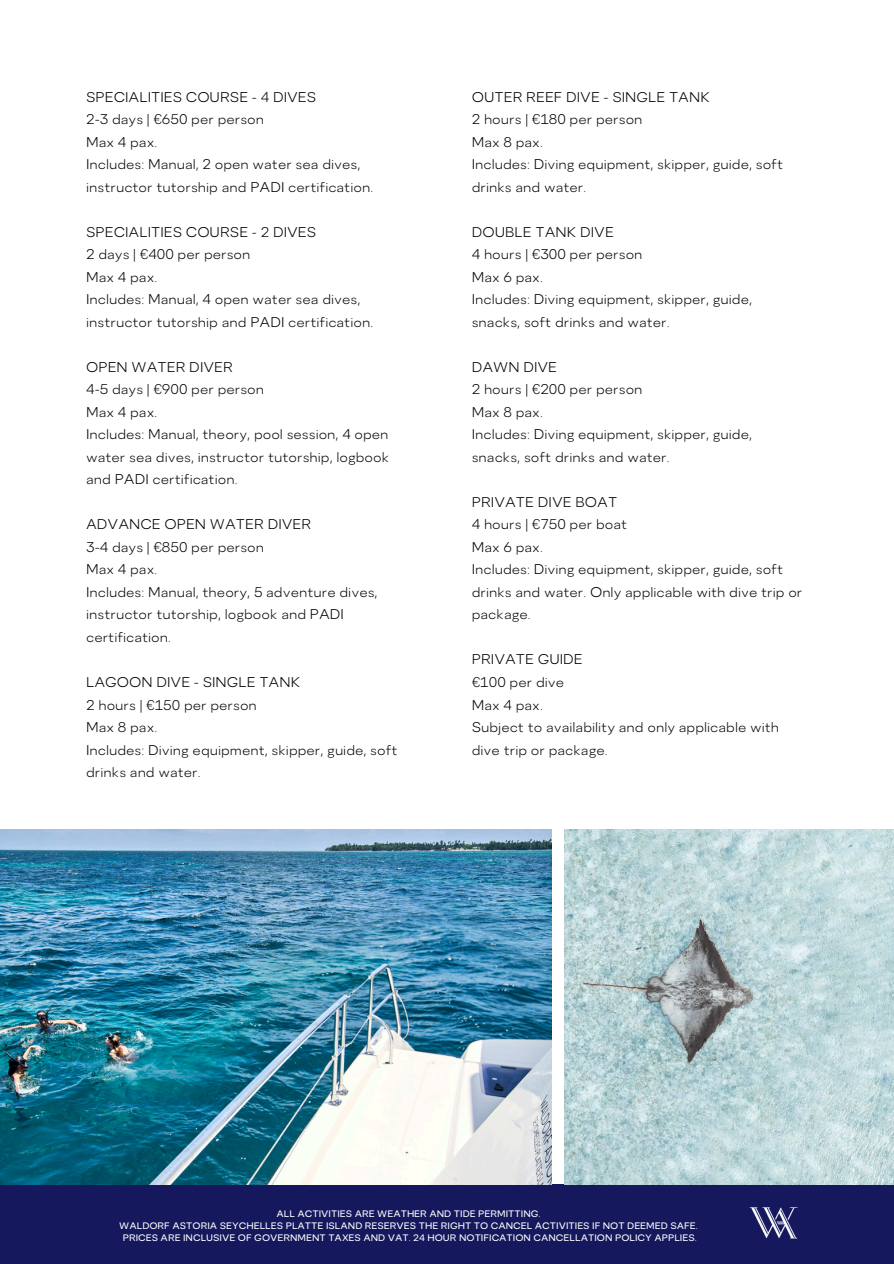
<style>
.page{position:relative;width:894px;height:1264px;background:#fff}
.page>*{position:absolute;margin:0;border:0;box-sizing:border-box;transform-origin:0 0}
.t1{font:300 13.5px/22.5px "Astoria Sans";color:#000}
.t2{font:9px/12px "Astoria Sans";color:#fff;text-align:center}
.t3{font:300 9px "Astoria Sans";color:#fff}
</style>
<div class="page">
<div style="left:0;top:1184px;width:893px;height:79px;background:#15185d"></div>
<img style="left:0;top:829px;width:551px;height:355px">
<img style="left:564px;top:829px;width:329px;height:355px">
<h1 class="t1" style="left:86px;top:86px;width:288px">SPECIALITIES COURSE - 4 DIVES<br>2-3 days | €650 per person<br>Max 4 pax.<br>Includes: Manual, 2 open water sea dives, instructor tutorship and PADI certification.</h1>
<h1 class="t1" style="left:86px;top:221px;width:288px">SPECIALITIES COURSE - 2 DIVES<br>2 days | €400 per person<br>Max 4 pax.<br>Includes: Manual, 4 open water sea dives, instructor tutorship and PADI certification.</h1>
<h1 class="t1" style="left:86px;top:356px;width:304px">OPEN WATER DIVER<br>4-5 days | €900 per person<br>Max 4 pax.<br>Includes: Manual, theory, pool session, 4 open water sea dives, instructor tutorship, logbook and PADI certification.</h1>
<p class="t1" style="left:86px;top:513px;width:293px">ADVANCE OPEN WATER DIVER<br>3-4 days | €850 per person<br>Max 4 pax.<br>Includes: Manual, theory, 5 adventure dives, instructor tutorship, logbook and PADI certification.</p>
<p class="t1" style="left:86px;top:671px;width:313px">LAGOON DIVE - SINGLE TANK<br>2 hours | €150 per person<br>Max 8 pax.<br>Includes: Diving equipment, skipper, guide, soft drinks and water.</p>
<p class="t1" style="left:471px;top:86px;width:313px">OUTER REEF DIVE - SINGLE TANK<br>2 hours | €180 per person<br>Max 8 pax.<br>Includes: Diving equipment, skipper, guide, soft drinks and water.</p>
<p class="t1" style="left:471px;top:221px;width:282px">DOUBLE TANK DIVE<br>4 hours | €300 per person<br>Max 6 pax.<br>Includes: Diving equipment, skipper, guide, snacks, soft drinks and water.</p>
<h2 class="t1" style="left:471px;top:356px;width:282px">DAWN DIVE<br>2 hours | €200 per person<br>Max 8 pax.<br>Includes: Diving equipment, skipper, guide, snacks, soft drinks and water.</h2>
<p class="t1" style="left:471px;top:491px;width:332px">PRIVATE DIVE BOAT<br>4 hours | €750 per boat<br>Max 6 pax.<br>Includes: Diving equipment, skipper, guide, soft drinks and water. Only applicable with dive trip or package.</p>
<p class="t1" style="left:471px;top:648px;width:309px">PRIVATE GUIDE<br>€100 per dive<br>Max 4 pax.<br>Subject to availability and only applicable with dive trip or package.</p>
<h1 class="t2" style="left:119px;top:1208px;width:580px">ALL ACTIVITIES ARE WEATHER AND TIDE PERMITTING.<br>WALDORF ASTORIA SEYCHELLES PLATTE ISLAND RESERVES THE RIGHT TO CANCEL ACTIVITIES IF NOT DEEMED SAFE.<br>PRICES ARE INCLUSIVE OF GOVERNMENT TAXES AND VAT. 24 HOUR NOTIFICATION CANCELLATION POLICY APPLIES.</h1>
<h1 class="t3" style="left:45px;top:1220px;width:444px">Kindly advise your Personal Concierge or our Service Team of any allergies or dietary requirements.</h1>
</div>
